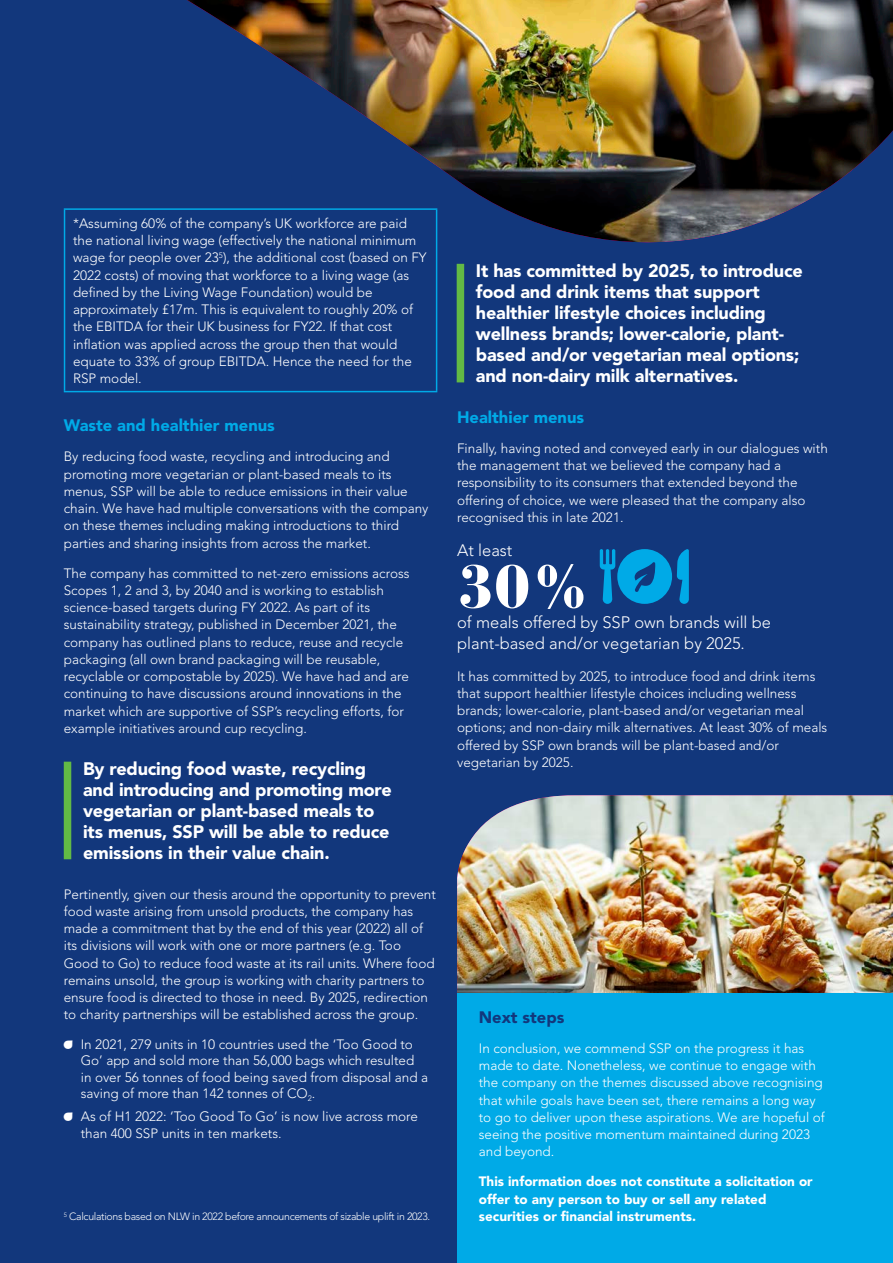
<style>
.page{position:relative;width:893px;height:1263px;background:#12377c}
.page>*{position:absolute;margin:0;border:0;box-sizing:border-box;transform-origin:0 0}
.t1{font:900 60px "Bauer Bodoni Std";color:#fff}
.t2{font:900 18px/21px "Avenir LT Std";letter-spacing:-.01em;color:#fff}
.t3{font:300 16.5px/21px "Avenir LT Std";color:#fff}
.t4{font:900 16.5px "Avenir LT Std";color:#00aae7}
.t5{font:900 16.5px "Avenir LT Std";color:#12377c}
.t6{font:300 13.5px/17.2px "Avenir LT Std";color:#fff}
.t7{font:900 13.5px/17.2px "Avenir LT Std";color:#fff}
.t8{font:300 10.5px "Avenir LT Std";letter-spacing:-.03em;color:#fff}
.s1{font-family:"Droplets";font-weight:400;font-size:15px}
</style>
<div class="page">
<hr style="left:64px;top:208px;width:373px;height:2px;background:#00aae7">
<hr style="left:64px;top:210px;width:1px;height:181px;background:#00aae7">
<hr style="left:436px;top:210px;width:1px;height:181px;background:#00aae7">
<hr style="left:64px;top:391px;width:373px;height:1px;background:#00aae7">
<img style="left:187px;top:0;width:706px;height:250px">
<img style="left:457px;top:795px;width:436px;height:198px">
<div style="left:457px;top:993px;width:436px;height:270px;background:#00aae7"></div>
<div style="left:64px;top:762px;width:7px;height:97px;background:#62ba45"></div>
<div style="left:457px;top:264px;width:7px;height:118px;background:#62ba45"></div>
<svg style="left:600px;top:549px;width:89px;height:55px"></svg>
<p class="t6" style="left:73px;top:215px;width:355px">*Assuming 60% of the company’s UK workforce are paid the national living wage (effectively the national minimum wage for people over 23<sup>5</sup>), the additional cost (based on FY 2022 costs) of moving that workforce to a living wage (as defined by the Living Wage Foundation) would be approximately £17m. This is equivalent to roughly 20% of the EBITDA for their UK business for FY22. If that cost inflation was applied across the group then that would equate to 33% of group EBITDA. Hence the need for the RSP model.</p>
<p class="t4" style="left:64px;top:416px;width:213px">Waste and healthier menus</p>
<p class="t6" style="left:64px;top:448px;width:366px">By reducing food waste, recycling and introducing and promoting more vegetarian or plant-based meals to its menus, SSP will be able to reduce emissions in their value chain. We have had multiple conversations with the company on these themes including making introductions to third parties and sharing insights from across the market.</p>
<p class="t6" style="left:64px;top:564px;width:347px">The company has committed to net-zero emissions across Scopes 1, 2 and 3, by 2040 and is working to establish science-based targets during FY 2022. As part of its sustainability strategy, published in December 2021, the company has outlined plans to reduce, reuse and recycle packaging (all own brand packaging will be reusable, recyclable or compostable by 2025). We have had and are continuing to have discussions around innovations in the market which are supportive of SSP’s recycling efforts, for example initiatives around cup recycling.</p>
<h2 class="t2" style="left:83px;top:758px;width:310px">By reducing food waste, recycling and introducing and promoting more vegetarian or plant-based meals to its menus, SSP will be able to reduce emissions in their value chain.</h2>
<p class="t6" style="left:64px;top:885px;width:374px">Pertinently, given our thesis around the opportunity to prevent food waste arising from unsold products, the company has made a commitment that by the end of this year (2022) all of its divisions will work with one or more partners (e.g. Too Good to Go) to reduce food waste at its rail units. Where food remains unsold, the group is working with charity partners to ensure food is directed to those in need. By 2025, redirection to charity partnerships will be established across the group.</p>
<p class="t6" style="left:81px;top:1036px;width:349px;line-height:16.5px;text-indent:-17px"><span class="s1">A</span> In 2021, 279 units in 10 countries used the ‘Too Good to Go’ app and sold more than 56,000 bags which resulted in over 56 tonnes of food being saved from disposal and a saving of more than 142 tonnes of CO<sub>2</sub>.</p>
<p class="t6" style="left:81px;top:1108px;width:339px;line-height:16.5px;text-indent:-17px"><span class="s1">A</span> As of H1 2022: ‘Too Good To Go’ is now live across more than 400 SSP units in ten markets.</p>
<p class="t8" style="left:64px;top:1211px;width:368px"><sup>5</sup> Calculations based on NLW in 2022 before announcements of sizable uplift in 2023.</p>
<h2 class="t2" style="left:476px;top:261px;width:328px">It has committed by 2025, to introduce food and drink items that support healthier lifestyle choices including wellness brands; lower-calorie, plant&shy;based and/or vegetarian meal options; and non-dairy milk alternatives.</h2>
<p class="t4" style="left:457px;top:407px;width:129px">Healthier menus</p>
<p class="t6" style="left:457px;top:440px;width:372px">Finally, having noted and conveyed early in our dialogues with the management that we believed the company had a responsibility to its consumers that extended beyond the offering of choice, we were pleased that the company also recognised this in late 2021.</p>
<p class="t3" style="left:457px;top:540px;width:57px">At least</p>
<h1 class="t1" style="left:457px;top:550px;width:135px">30%</h1>
<p class="t3" style="left:457px;top:612px;width:315px">of meals offered by SSP own brands will be plant-based and/or vegetarian by 2025.</p>
<p class="t6" style="left:457px;top:667px;width:372px">It has committed by 2025, to introduce food and drink items that support healthier lifestyle choices including wellness brands; lower-calorie, plant-based and/or vegetarian meal options; and non-dairy milk alternatives. At least 30% of meals offered by SSP own brands will be plant-based and/or vegetarian by 2025.</p>
<p class="t5" style="left:479px;top:1007px;width:87px">Next steps</p>
<p class="t6" style="left:479px;top:1040px;width:348px">In conclusion, we commend SSP on the progress it has made to date. Nonetheless, we continue to engage with the company on the themes discussed above recognising that while goals have been set, there remains a long way to go to deliver upon these aspirations. We are hopeful of seeing the positive momentum maintained during 2023 and beyond.</p>
<p class="t7" style="left:479px;top:1173px;width:335px">This information does not constitute a solicitation or offer to any person to buy or sell any related securities or financial instruments.</p>
</div>
